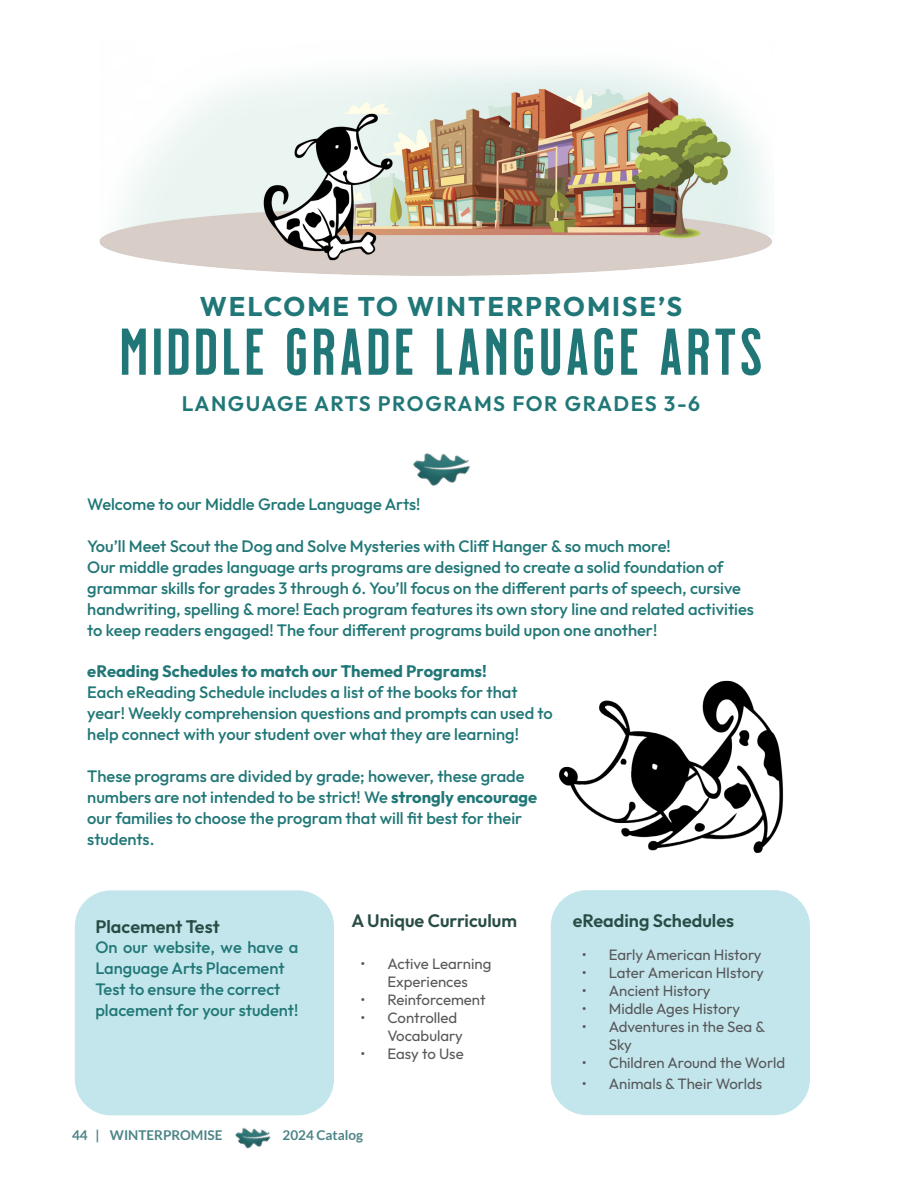
<style>
.page{position:relative;width:918px;height:1188px;background:#fff}
.page>*{position:absolute;margin:0;border:0;box-sizing:border-box;transform-origin:0 0}
.t1{font:66px "Milkstore 02 Clean";letter-spacing:.05em;color:#217777}
.t2{font:700 27px "Outfit";letter-spacing:.075em;color:#217777}
.t3{font:600 21px "Outfit";letter-spacing:.065em;color:#217777}
.t4{font:600 18px "Outfit";color:#294c46}
.t5{font:500 16.5px/21px "Outfit";color:#217777}
.t6{font:15px/18px "Outfit";color:#57585a}
.t7{font:700 13.5px "Lato";color:#4c8487}
.s1{font-weight:700}
</style>
<div class="page">
<img style="left:235px;top:1127px;width:36px;height:22px">
<img style="left:413px;top:453px;width:57px;height:33px">
<img style="left:99px;top:67px;width:673px;height:209px">
<div style="left:75px;top:890px;width:259px;height:225px;background:#c3e6ec;border-radius:36px"></div>
<div style="left:551px;top:890px;width:259px;height:225px;background:#c3e6ec;border-radius:36px"></div>
<img style="left:558px;top:680px;width:226px;height:173px">
<p class="t2" style="left:200px;top:289px;width:484px">WELCOME TO WINTERPROMISE’S</p>
<p class="t1" style="left:119px;top:316px;width:645px">MIDDLE GRADE LANGUAGE ARTS</p>
<p class="t3" style="left:182px;top:390px;width:520px">LANGUAGE ARTS PROGRAMS FOR GRADES 3-6</p>
<p class="t5" style="left:87px;top:494px;width:335px">Welcome to our Middle Grade Language Arts!</p>
<p class="t5" style="left:87px;top:536px;width:585px">You’ll Meet Scout the Dog and Solve Mysteries with Cliff Hanger &amp; so much more!</p>
<p class="t5" style="left:87px;top:557px;width:668px">Our middle grades language arts programs are designed to create a solid foundation of grammar skills for grades 3 through 6. You’ll focus on the different parts of speech, cursive handwriting, spelling &amp; more! Each program features its own story line and related activities to keep readers engaged! The four different programs build upon one another!</p>
<p class="t5" style="left:87px;top:661px;width:467px"><span class="s1">eReading Schedules to match our Themed Programs!<br></span>Each eReading Schedule includes a list of the books for that year! Weekly comprehension questions and prompts can used to help connect with your student over what they are learning!</p>
<p class="t5" style="left:87px;top:766px;width:451px">These programs are divided by grade; however, these grade numbers are not intended to be strict! We <span class="s1">strongly encourage </span>our families to choose the program that will fit best for their students.</p>
<p class="t4" style="left:95px;top:915px;width:126px">Placement Test</p>
<p class="t5" style="left:95px;top:937px;width:205px">On our website, we have a<br>Language Arts Placement<br>Test to ensure the correct placement for your student!</p>
<p class="t4" style="left:351px;top:909px;width:167px">A Unique Curriculum</p>
<p class="t6" style="left:360px;top:955px;width:132px;text-align:center">• Active Learning<br>Experiences</p>
<p class="t6" style="left:360px;top:991px;width:127px">• Reinforcement</p>
<p class="t6" style="left:387px;top:1009px;width:77px;text-indent:-27px">• Controlled<br>Vocabulary</p>
<p class="t6" style="left:360px;top:1045px;width:105px">• Easy to Use</p>
<p class="t7" style="left:72px;top:1128px;width:152px">44 | WINTERPROMISE</p>
<p class="t7" style="left:283px;top:1128px;width:82px">2024 Catalog</p>
<p class="t4" style="left:573px;top:909px;width:163px">eReading Schedules</p>
<p class="t6" style="left:582px;top:946px;width:181px">• Early American History</p>
<p class="t6" style="left:582px;top:964px;width:184px">• Later American HIstory</p>
<p class="t6" style="left:582px;top:982px;width:130px">• Ancient History</p>
<p class="t6" style="left:582px;top:1000px;width:160px">• Middle Ages History</p>
<p class="t6" style="left:609px;top:1018px;width:158px;text-indent:-27px">• Adventures in the Sea &amp;<br>Sky</p>
<p class="t6" style="left:582px;top:1054px;width:205px">• Children Around the World</p>
<p class="t6" style="left:582px;top:1075px;width:182px">• Animals &amp; Their Worlds</p>
</div>
